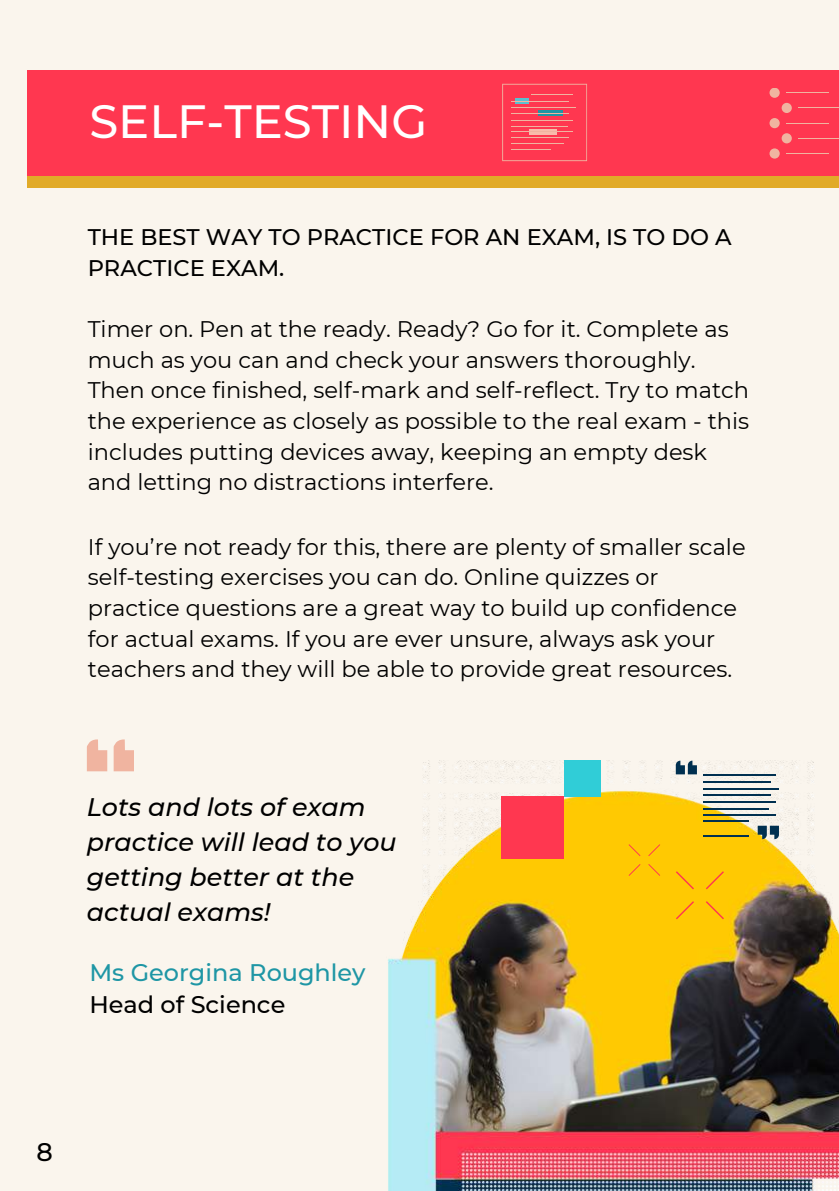
<style>
.page{position:relative;width:839px;height:1191px;background:#fff}
.page>*{position:absolute;margin:0;border:0;box-sizing:border-box;transform-origin:0 0}
.t1{font:500 46.6px "Montserrat";color:#fff}
.t2{font:italic 500 25.4px/34.8px "Montserrat";color:#000}
.t3{font:500 25.4px "Montserrat";color:#000}
.t4{font:500 24px "Montserrat";color:#1e96a5}
.t5{font:500 24px "Montserrat";color:#000}
.t6{font:22.6px/30.6px "Montserrat";color:#000}
.t7{font:500 22.6px/30.6px "Montserrat";color:#000}
</style>
<div class="page">
<div style="left:0;top:0;width:838px;height:1191px;background:#faf5ed"></div>
<div style="left:28px;top:176px;width:810px;height:12px;background:#e1aa28"></div>
<div style="left:28px;top:71px;width:810px;height:105px;background:#ff3750"></div>
<hr style="left:786px;top:153px;width:43px;height:1px;background:#f0b4a0">
<hr style="left:797px;top:138px;width:41px;height:1px;background:#f0b4a0">
<hr style="left:786px;top:123px;width:43px;height:1px;background:#f0b4a0">
<hr style="left:797px;top:108px;width:41px;height:1px;background:#f0b4a0">
<hr style="left:786px;top:92px;width:43px;height:1px;background:#f0b4a0">
<div style="left:769px;top:148px;width:10px;height:11px;background:#f0b4a0;border-radius:50%"></div>
<div style="left:769px;top:118px;width:10px;height:10px;background:#f0b4a0;border-radius:50%"></div>
<div style="left:769px;top:88px;width:10px;height:10px;background:#f0b4a0;border-radius:50%"></div>
<div style="left:781px;top:133px;width:10px;height:10px;background:#f0b4a0;border-radius:50%"></div>
<div style="left:781px;top:103px;width:10px;height:10px;background:#f0b4a0;border-radius:50%"></div>
<img style="left:388px;top:760px;width:450px;height:431px">
<hr style="left:703px;top:775px;width:72px;height:1px;background:#003050">
<hr style="left:703px;top:781px;width:68px;height:1px;background:#003050">
<hr style="left:703px;top:788px;width:76px;height:1px;background:#003050">
<hr style="left:703px;top:795px;width:68px;height:1px;background:#003050">
<hr style="left:703px;top:802px;width:72px;height:1px;background:#003050">
<hr style="left:703px;top:808px;width:66px;height:2px;background:#003050">
<hr style="left:703px;top:814px;width:72px;height:1px;background:#003050">
<hr style="left:703px;top:820px;width:46px;height:2px;background:#003050">
<hr style="left:703px;top:835px;width:46px;height:1px;background:#003050">
<svg style="left:757px;top:826px;width:22px;height:13px"></svg>
<svg style="left:675px;top:761px;width:22px;height:13px"></svg>
<div style="left:564px;top:760px;width:36px;height:36px;background:#30cdd7"></div>
<div style="left:501px;top:796px;width:63px;height:63px;background:#ff3750"></div>
<svg style="left:502px;top:84px;width:85px;height:77px;background:#f74258"></svg>
<hr style="left:531px;top:94px;width:42px;height:1px;background:#f0b4a0">
<hr style="left:511px;top:101px;width:58px;height:1px;background:#f0b4a0">
<hr style="left:511px;top:107px;width:64px;height:1px;background:#f0b4a0">
<hr style="left:511px;top:113px;width:58px;height:1px;background:#f0b4a0">
<hr style="left:511px;top:120px;width:62px;height:1px;background:#f0b4a0">
<hr style="left:511px;top:126px;width:56px;height:1px;background:#f0b4a0">
<hr style="left:511px;top:131px;width:62px;height:1px;background:#f0b4a0">
<hr style="left:511px;top:137px;width:58px;height:1px;background:#f0b4a0">
<hr style="left:511px;top:143px;width:52px;height:1px;background:#f0b4a0">
<hr style="left:511px;top:149px;width:39px;height:1px;background:#f0b4a0">
<svg style="left:675px;top:871px;width:19px;height:18px"></svg>
<svg style="left:705px;top:901px;width:18px;height:18px"></svg>
<svg style="left:675px;top:901px;width:19px;height:18px"></svg>
<svg style="left:705px;top:871px;width:18px;height:18px"></svg>
<svg style="left:628px;top:844px;width:12px;height:12px"></svg>
<svg style="left:648px;top:864px;width:12px;height:12px"></svg>
<svg style="left:628px;top:864px;width:12px;height:12px"></svg>
<svg style="left:648px;top:844px;width:12px;height:12px"></svg>
<svg style="left:87px;top:739px;width:20px;height:32px"></svg>
<svg style="left:114px;top:739px;width:19px;height:32px"></svg>
<h1 class="t1" style="left:89px;top:93px;width:339px">SELF-TESTING</h1>
<p class="t7" style="left:88px;top:222px;width:645px">THE BEST WAY TO PRACTICE FOR AN EXAM, IS TO DO A<br>PRACTICE EXAM.</p>
<p class="t6" style="left:88px;top:314px;width:663px">Timer on. Pen at the ready. Ready? Go for it. Complete as much as you can and check your answers thoroughly.<br>Then once finished, self-mark and self-reflect. Try to match the experience as closely as possible to the real exam - this includes putting devices away, keeping an empty desk and letting no distractions interfere.</p>
<p class="t6" style="left:88px;top:531px;width:659px">If you’re not ready for this, there are plenty of smaller scale self-testing exercises you can do. Online quizzes or practice questions are a great way to build up confidence for actual exams. If you are ever unsure, always ask your teachers and they will be able to provide great resources.</p>
<p class="t2" style="left:87px;top:790px;width:311px">Lots and lots of exam practice will lead to you getting better at the actual exams!</p>
<p class="t4" style="left:89px;top:957px;width:278px">Ms Georgina Roughley</p>
<p class="t5" style="left:89px;top:990px;width:197px">Head of Science</p>
<p class="t3" style="left:37px;top:1137px;width:18px">8</p>
</div>
